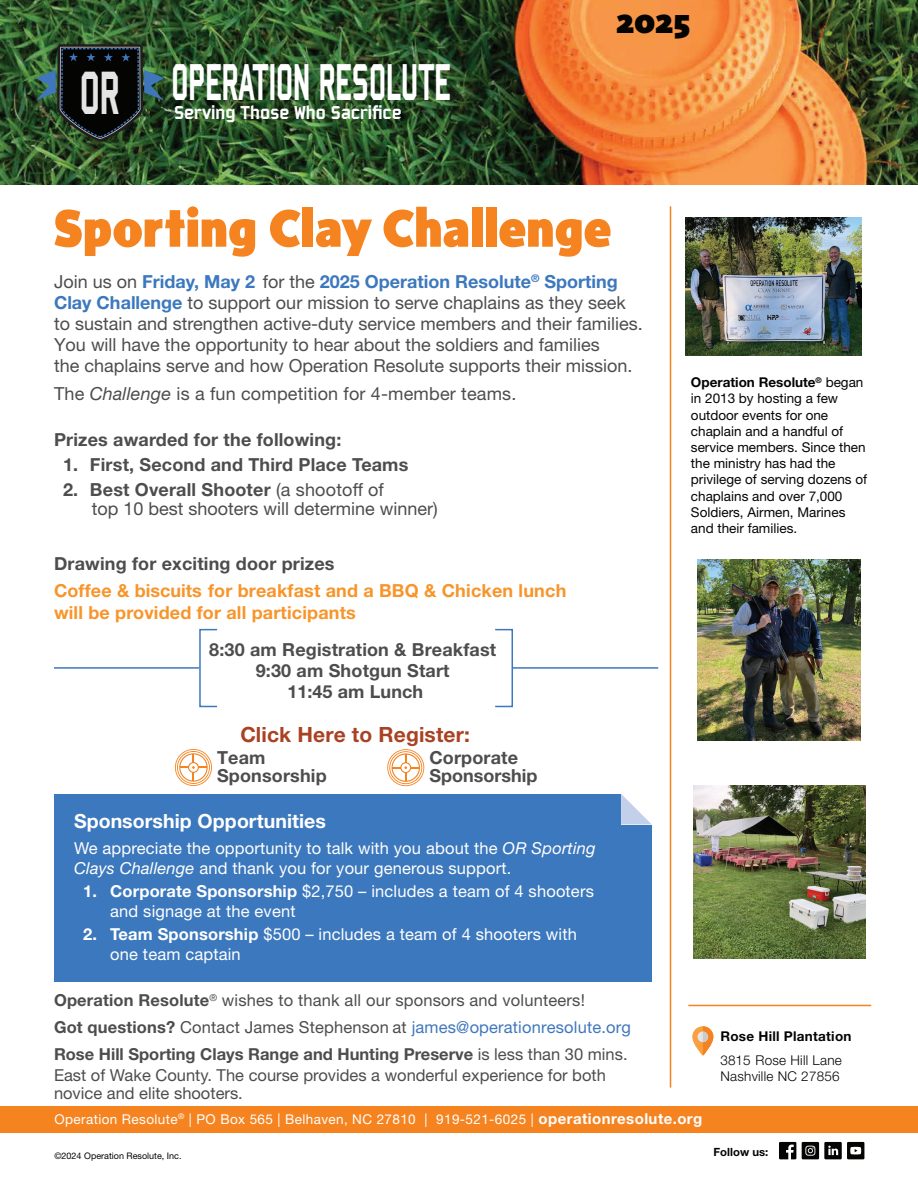
<style>
.page{position:relative;width:918px;height:1188px;background:#fff}
.page>*{position:absolute;margin:0;border:0;box-sizing:border-box;transform-origin:0 0}
.t1{font:66.15px "Bombardier";color:#e5e5e5;scale:.61 1}
.t2{font:56.1px "Bombardier";color:#fff;scale:.61 1}
.t3{font:54px "FOX";letter-spacing:.01em;color:#f58320}
.t4{font:36px "FOX";color:#040503}
.t5{font:700 21px "Helvetica Neue LT Std";letter-spacing:.005em;color:#a94223}
.t6{font:20.25px "Bombardier";color:#fff}
.t7{font:700 19.5px "Helvetica Neue LT Std";color:#fff}
.t8{font:18px/21px "Helvetica Neue LT Std";color:#4d4d4f}
.t9{font:700 18px/21px "Helvetica Neue LT Std";letter-spacing:.01em;color:#4d4d4f}
.t10{font:700 18px/21.6px "Helvetica Neue LT Std";letter-spacing:.01em;color:#f7952b}
.t11{font:16.5px/26.5px "Helvetica Neue LT Std";letter-spacing:.01em;color:#4d4d4f}
.t12{font:16.5px/19.5px "Helvetica Neue LT Std";letter-spacing:.01em;color:#fff}
.t13{font:13.5px/16.2px "Helvetica Neue LT Std";color:#040503}
.t14{font:13.5px "Helvetica Neue LT Std";letter-spacing:.03em;color:#fff}
.t15{font:300 13.5px/16.5px "Helvetica Neue LT Std";letter-spacing:.02em;color:#040503}
.t16{font:700 13.5px "Helvetica Neue LT Std";letter-spacing:.02em;color:#040503}
.t17{font:700 11.4px "Helvetica Neue LT Std";color:#040503}
.t18{font:9px "Helvetica Neue LT Std";color:#040503}
.s1{font-weight:700;color:#3c78bd}
.s2{font-style:italic}
.s3{font-weight:400}
.s4{font-weight:700}
.s5{color:#4077bc}
.s6{font-weight:700;font-size:15px}
</style>
<div class="page">
<img style="left:0;top:0;width:918px;height:185px">
<svg style="left:779px;top:1142px;width:17px;height:17px"></svg>
<svg style="left:802px;top:1142px;width:62px;height:17px"></svg>
<div style="left:0;top:1106px;width:918px;height:27px;background:#f58320"></div>
<svg style="left:36px;top:44px;width:417px;height:101px"></svg>
<svg style="left:36px;top:44px;width:128px;height:98px"></svg>
<img style="left:686px;top:218px;width:176px;height:137px">
<hr style="left:670px;top:206px;width:1px;height:882px;background:#f58320">
<svg style="left:692px;top:1026px;width:21px;height:30px"></svg>
<div style="left:54px;top:794px;width:598px;height:188px;background:#3c78bd"></div>
<svg style="left:621px;top:794px;width:31px;height:30px"></svg>
<hr style="left:54px;top:667px;width:145px;height:2px;background:#3c78bd">
<div style="left:199px;top:629px;width:19px;height:78px;border:2px solid #3c78bd"></div>
<hr style="left:688px;top:1005px;width:183px;height:1px;background:#f58320">
<hr style="left:513px;top:667px;width:145px;height:2px;background:#3c78bd">
<div style="left:494px;top:629px;width:19px;height:78px;border:2px solid #3c78bd"></div>
<img style="left:694px;top:786px;width:172px;height:172px">
<img style="left:697px;top:560px;width:163px;height:181px">
<svg style="left:387px;top:749px;width:37px;height:37px"></svg>
<svg style="left:175px;top:749px;width:37px;height:37px"></svg>
<h1 class="t1" style="left:80px;top:57px;width:67px">OR</h1>
<h2 class="t2" style="left:171px;top:52px;width:460px">OPERATION RESOLUTE</h2>
<p class="t6" style="left:174px;top:102px;width:229px">Serving Those Who Sacrifice</p>
<h3 class="t4" style="left:616px;top:0;width:75px">2025</h3>
<h3 class="t3" style="left:54px;top:198px;width:559px">Sporting Clay Challenge</h3>
<p class="t8" style="left:54px;top:271px;width:590px">Join us on <span class="s1">Friday, May 2</span> for the <span class="s1">2025 Operation Resolute</span><sup>®</sup> <span class="s1">Sporting Clay Challenge</span> to support our mission to serve chaplains as they seek to sustain and strengthen active-duty service members and their families.<br>You will have the opportunity to hear about the soldiers and families<br>the chaplains serve and how Operation Resolute supports their mission.</p>
<p class="t8" style="left:54px;top:383px;width:464px">The <span class="s2">Challenge</span> is a fun competition for 4-member teams.</p>
<p class="t9" style="left:54px;top:429px;width:289px">Prizes awarded for the following:</p>
<p class="t9" style="left:63px;top:454px;width:347px">1. First, Second and Third Place Teams</p>
<p class="t9" style="left:63px;top:479px;width:322px">2. Best Overall Shooter <span class="s3">(a shootoff of</span></p>
<p class="t8" style="left:92px;top:498px;width:348px">top 10 best shooters will determine winner)</p>
<p class="t9" style="left:54px;top:552px;width:282px">Drawing for exciting door prizes</p>
<p class="t10" style="left:54px;top:580px;width:514px">Coffee &amp; biscuits for breakfast and a BBQ &amp; Chicken lunch will be provided for all participants</p>
<p class="t9" style="left:209px;top:639px;width:289px;text-align:center">8:30 am Registration &amp; Breakfast<br>9:30 am Shotgun Start<br>11:45 am Lunch</p>
<p class="t5" style="left:240px;top:722px;width:231px">Click Here to Register:</p>
<p class="t9" style="left:217px;top:748px;width:111px;line-height:18px">Team<br>Sponsorship</p>
<p class="t9" style="left:429px;top:748px;width:109px;line-height:18px">Corporate<br>Sponsorship</p>
<p class="t7" style="left:74px;top:809px;width:253px">Sponsorship Opportunities</p>
<p class="t12" style="left:74px;top:838px;width:523px">We appreciate the opportunity to talk with you about the <span class="s2">OR Sporting<br>Clays Challenge</span> and thank you for your generous support.</p>
<p class="t12" style="left:110px;top:882px;width:485px;text-indent:-27px"><span class="s4">1. Corporate Sponsorship</span> $2,750 – includes a team of 4 shooters and signage at the event</p>
<p class="t12" style="left:110px;top:925px;width:468px;text-indent:-27px"><span class="s4">2. Team Sponsorship</span> $500 – includes a team of 4 shooters with one team captain</p>
<p class="t11" style="left:54px;top:987px;width:578px"><span class="s4">Operation Resolute</span><sup>®</sup> wishes to thank all our sponsors and volunteers!<br><span class="s4">Got questions?</span> Contact James Stephenson at <span class="s5">james@operationresolute.org<br></span><span class="s4">Rose Hill Sporting Clays Range and Hunting Preserve</span> is less than 30 mins.</p>
<p class="t11" style="left:54px;top:1065px;width:553px;line-height:18.6px">East of Wake County. The course provides a wonderful experience for both novice and elite shooters.</p>
<p class="t13" style="left:691px;top:374px;width:178px"><span class="s4">Operation Resolute</span><sup>®</sup> began in 2013 by hosting a few outdoor events for one chaplain and a handful of service members. Since then the ministry has had the privilege of serving dozens of chaplains and over 7,000<br>Soldiers, Airmen, Marines and their families.</p>
<p class="t16" style="left:720px;top:1028px;width:133px">Rose Hill Plantation</p>
<p class="t15" style="left:720px;top:1051px;width:123px">3815 Rose Hill Lane<br>Nashville NC 27856</p>
<p class="t14" style="left:54px;top:1111px;width:649px">Operation Resolute<sup>®</sup> | PO Box 565 | Belhaven, NC 27810 | 919-521-6025 | <span class="s6">operationresolute.org</span></p>
<p class="t18" style="left:54px;top:1150px;width:129px">©2024 Operation Resolute, Inc.</p>
<p class="t17" style="left:714px;top:1144px;width:56px">Follow us:</p>
</div>
